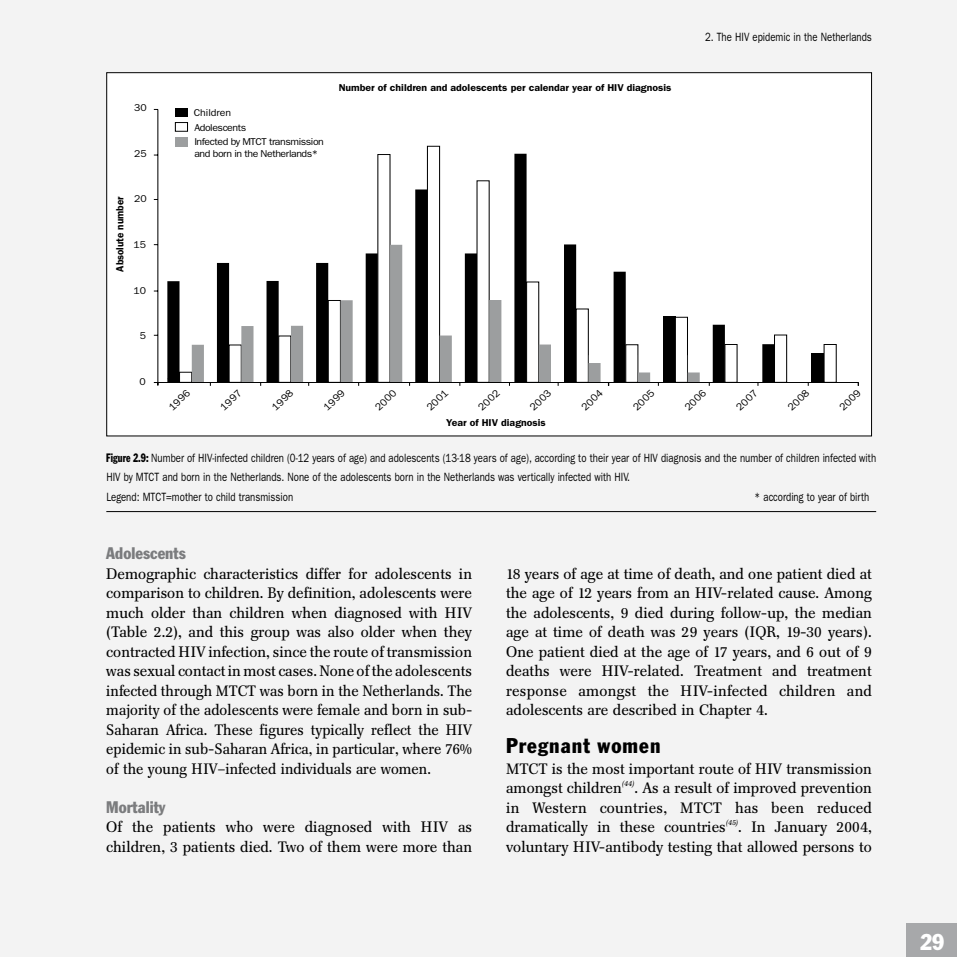
<style>
.page{position:relative;width:957px;height:957px;background:#f3f3f3}
.page>*{position:absolute;margin:0;border:0;box-sizing:border-box;transform-origin:0 0}
.t1{font:condensed 22.5px "Franklin Gothic";color:#fff}
.t2{font:condensed 21px "Franklin Gothic";letter-spacing:.05em;color:#000}
.t3{font:condensed 16.5px "Franklin Gothic";color:#7b7c7e}
.t4{font:15px/19.5px "Franklin Antiqua BQ";color:#000;text-align:justify}
.t5{font:12px/19.5px "Franklin Gothic";color:#000;scale:.8 1}
.t6{font:600 10.5px "Franklin Gothic";color:#000;scale:.95 1}
.t7{font:10.2px "Franklin Gothic";color:#000}
.t8{font:10.05px/14.9px "Franklin Gothic";letter-spacing:-.04em;color:#000;scale:1.05 1}
.t9{font:600 10.05px "Franklin Gothic";color:#000;scale:1.05 1}
.t10{font:italic 7.5px "Franklin Antiqua BQ";color:#000}
.s1{font-stretch:condensed}
</style>
<div class="page">
<div style="left:906px;top:923px;width:51px;height:34px;background:#a7a8aa"></div>
<hr style="left:106px;top:511px;width:770px;height:1px;background:#000">
<div style="left:107px;top:73px;width:764px;height:363px;background:#fff"></div>
<hr style="left:157px;top:109px;width:1px;height:276px;background:#000">
<div style="left:175px;top:108px;width:12px;height:9px;background:#000"></div>
<svg style="left:175px;top:122px;width:13px;height:9px"></svg>
<div style="left:175px;top:138px;width:12px;height:9px;background:#9c9e9f"></div>
<svg style="left:153px;top:146px;width:706px;height:240px"></svg>
<p class="t8" style="left:134px;top:101px;width:13px">30</p>
<p class="t8" style="left:134px;top:146px;width:13px">25</p>
<p class="t6" style="left:114px;top:272px;width:81px;rotate:-90deg">Absolute number</p>
<p class="t8" style="left:134px;top:192px;width:13px">20</p>
<p class="t8" style="left:133px;top:237px;width:13px">15</p>
<p class="t8" style="left:133px;top:283px;width:13px">10</p>
<p class="t8" style="left:140px;top:328px;width:7px">5</p>
<p class="t8" style="left:139px;top:375px;width:8px">0</p>
<p class="t8" style="left:194px;top:105px;width:126px">Children<br>Adolescents<br>Infected by MTCT transmission</p>
<p class="t8" style="left:194px;top:146px;width:119px">and born in the Netherlands*</p>
<p class="t9" style="left:339px;top:82px;width:318px">Number of children and adolescents per calendar year of HIV diagnosis</p>
<p class="t5" style="left:705px;top:28px;width:210px">2. The HIV epidemic in the Netherlands</p>
<p class="t7" style="left:166px;top:404px;width:26px;rotate:-42deg">1996</p>
<p class="t7" style="left:218px;top:404px;width:26px;rotate:-42deg">1997</p>
<p class="t7" style="left:270px;top:404px;width:26px;rotate:-42deg">1998</p>
<p class="t7" style="left:321px;top:404px;width:26px;rotate:-42deg">1999</p>
<p class="t7" style="left:373px;top:404px;width:26px;rotate:-42deg">2000</p>
<p class="t7" style="left:424px;top:404px;width:26px;rotate:-42deg">2001</p>
<p class="t7" style="left:476px;top:404px;width:26px;rotate:-42deg">2002</p>
<p class="t7" style="left:527px;top:404px;width:26px;rotate:-42deg">2003</p>
<p class="t7" style="left:579px;top:404px;width:26px;rotate:-42deg">2004</p>
<p class="t7" style="left:631px;top:404px;width:26px;rotate:-42deg">2005</p>
<p class="t7" style="left:682px;top:404px;width:26px;rotate:-42deg">2006</p>
<p class="t7" style="left:734px;top:404px;width:26px;rotate:-42deg">2007</p>
<p class="t7" style="left:785px;top:404px;width:26px;rotate:-42deg">2008</p>
<p class="t7" style="left:837px;top:404px;width:26px;rotate:-42deg">2009</p>
<p class="t9" style="left:446px;top:416px;width:96px">Year of HIV diagnosis</p>
<p class="t5" style="left:106px;top:448px;width:964px"><span class="s1">Figure 2.9:</span> Number of HIV-infected children (0-12 years of age) and adolescents (13-18 years of age), according to their year of HIV diagnosis and the number of children infected with<br>HIV by MTCT and born in the Netherlands. None of the adolescents born in the Netherlands was vertically infected with HIV.<br>Legend: MTCT=mother to child transmission</p>
<p class="t5" style="left:754px;top:487px;width:145px">* according to year of birth</p>
<p class="t3" style="left:106px;top:543px;width:81px">Adolescents</p>
<p class="t4" style="left:106px;top:564px;width:367px">Demographic characteristics differ for adolescents in comparison to children. By definition, adolescents were much older than children when diagnosed with HIV (Table 2.2), and this group was also older when they contracted HIV infection, since the route of transmission was sexual contact in most cases. None of the adolescents infected through MTCT was born in the Netherlands. The majority of the adolescents were female and born in sub-Saharan Africa. These figures typically reflect the HIV epidemic in sub-Saharan Africa, in particular, where 76% of the young HIV–infected individuals are women.</p>
<p class="t3" style="left:106px;top:796px;width:61px">Mortality</p>
<p class="t4" style="left:106px;top:817px;width:367px">Of the patients who were diagnosed with HIV as children, 3 patients died. Two of them were more than</p>
<p class="t4" style="left:506px;top:564px;width:367px">18 years of age at time of death, and one patient died at the age of 12 years from an HIV-related cause. Among the adolescents, 9 died during follow-up, the median age at time of death was 29 years (IQR, 19-30 years).<br>One patient died at the age of 17 years, and 6 out of 9 deaths were HIV-related. Treatment and treatment response amongst the HIV-infected children and adolescents are described in Chapter 4.</p>
<h2 class="t2" style="left:506px;top:732px;width:156px">Pregnant women</h2>
<p class="t4" style="left:506px;top:759px;width:367px">MTCT is the most important route of HIV transmission amongst children</p>
<p class="t10" style="left:622px;top:779px;width:14px">(44)</p>
<p class="t4" style="left:506px;top:778px;width:367px;text-indent:128px">. As a result of improved prevention in Western countries, MTCT has been reduced dramatically in these countries</p>
<p class="t10" style="left:726px;top:818px;width:14px">(45)</p>
<p class="t4" style="left:506px;top:817px;width:367px;text-align:right">. In January 2004,<br>voluntary HIV-antibody testing that allowed persons to</p>
<h1 class="t1" style="left:920px;top:928px;width:26px">29</h1>
</div>
